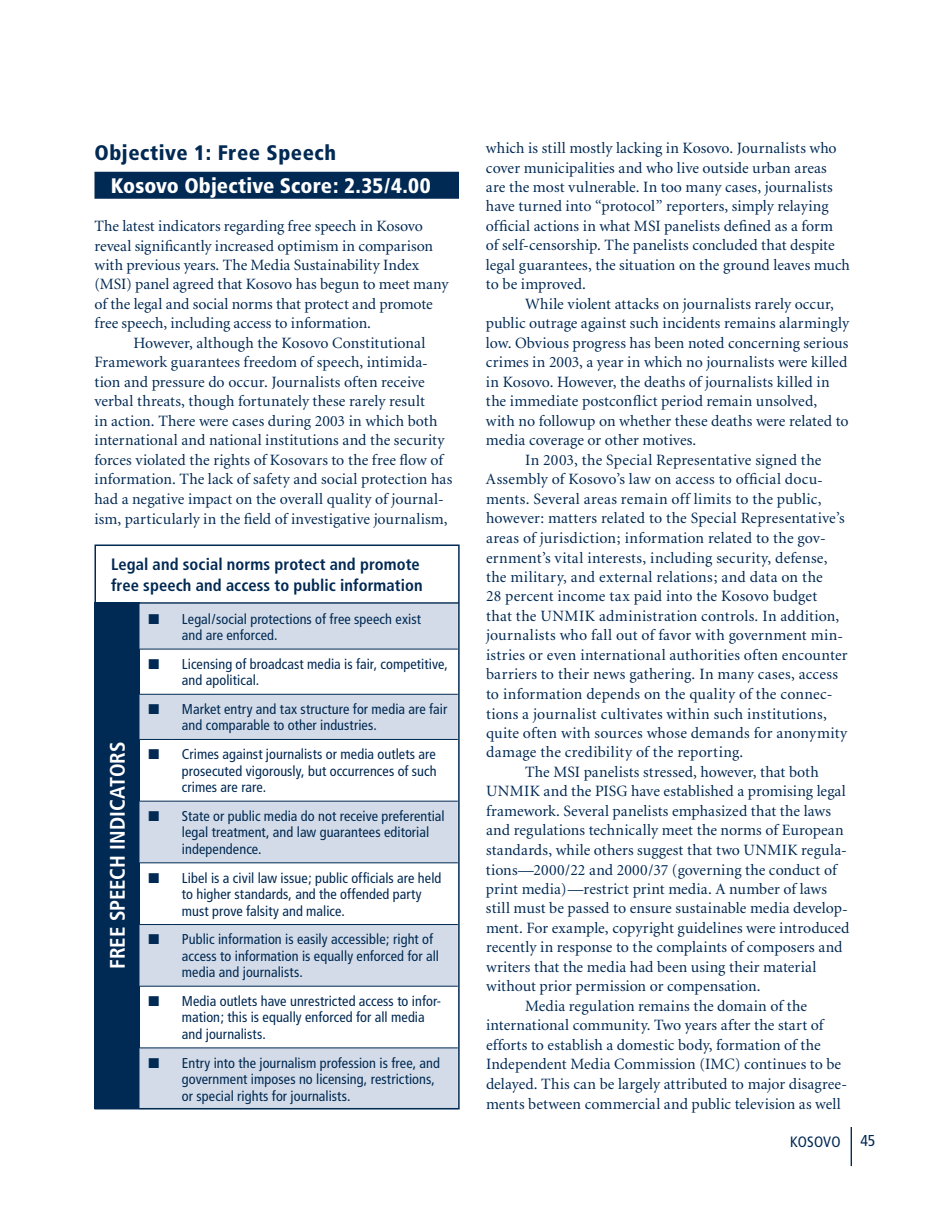
<style>
.page{position:relative;width:945px;height:1215px;background:#fff}
.page>*{position:absolute;margin:0;border:0;box-sizing:border-box;transform-origin:0 0}
.t1{font:900 condensed 21px "Frutiger";letter-spacing:.005em;color:#fff}
.t2{font:900 condensed 21px "Frutiger";letter-spacing:.025em;color:#002953}
.t3{font:700 condensed 21px "Frutiger";color:#fff}
.t4{font:700 condensed 16.5px/21px "Frutiger";letter-spacing:.005em;color:#002953}
.t5{font:15.75px/19.5px "Minion";letter-spacing:.005em;color:#002953}
.t6{font:condensed 15.75px "Frutiger";color:#002953}
.t7{font:condensed 15px "Frutiger";letter-spacing:.005em;color:#002953}
.t8{font:condensed 14.25px/16.5px "Frutiger";letter-spacing:.005em;color:#002953}
</style>
<div class="page">
<div style="left:94px;top:172px;width:365px;height:27px;background:#002953"></div>
<hr style="left:851px;top:1127px;width:1px;height:39px;background:#002953">
<div style="left:95px;top:602px;width:45px;height:506px;background:#002953"></div>
<hr style="left:96px;top:602px;width:363px;height:2px;background:#002953">
<svg style="left:140px;top:604px;width:318px;height:506px;fill:#d2dbe7"></svg>
<hr style="left:140px;top:649px;width:33px;height:1px;background:#002953">
<hr style="left:173px;top:649px;width:285px;height:1px;background:#002953">
<hr style="left:140px;top:694px;width:33px;height:1px;background:#002953">
<hr style="left:173px;top:694px;width:285px;height:1px;background:#002953">
<hr style="left:140px;top:739px;width:33px;height:1px;background:#002953">
<hr style="left:173px;top:739px;width:285px;height:1px;background:#002953">
<hr style="left:140px;top:801px;width:33px;height:1px;background:#002953">
<hr style="left:173px;top:801px;width:285px;height:1px;background:#002953">
<hr style="left:140px;top:862px;width:33px;height:1px;background:#002953">
<hr style="left:173px;top:862px;width:285px;height:1px;background:#002953">
<hr style="left:140px;top:924px;width:33px;height:1px;background:#002953">
<hr style="left:173px;top:924px;width:285px;height:1px;background:#002953">
<hr style="left:140px;top:986px;width:33px;height:1px;background:#002953">
<hr style="left:173px;top:986px;width:285px;height:1px;background:#002953">
<hr style="left:140px;top:1048px;width:33px;height:1px;background:#002953">
<hr style="left:173px;top:1048px;width:285px;height:1px;background:#002953">
<div style="left:95px;top:545px;width:365px;height:564px;border:2px solid #002953"></div>
<h1 class="t2" style="left:94px;top:140px;width:243px">Objective 1: Free Speech</h1>
<h1 class="t1" style="left:111px;top:173px;width:321px">Kosovo Objective Score: 2.35/4.00</h1>
<p class="t5" style="left:94px;top:217px;width:356px">The latest indicators regarding free speech in Kosovo reveal significantly increased optimism in comparison with previous years. The Media Sustainability Index (MSI) panel agreed that Kosovo has begun to meet many of the legal and social norms that protect and promote free speech, including access to information.</p>
<p class="t5" style="left:94px;top:334px;width:359px;text-indent:39px">However, although the Kosovo Constitutional Framework guarantees freedom of speech, intimida&shy;tion and pressure do occur. Journalists often receive verbal threats, though fortunately these rarely result<br>in action. There were cases during 2003 in which both international and national institutions and the security forces violated the rights of Kosovars to the free flow of information. The lack of safety and social protection has had a negative impact on the overall quality of journal&shy;ism, particularly in the field of investigative journalism,</p>
<p class="t4" style="left:111px;top:554px;width:313px">Legal and social norms protect and promote free speech and access to public information</p>
<h1 class="t3" style="left:105px;top:969px;width:229px;rotate:-90deg">FREE SPEECH INDICATORS</h1>
<p class="t8" style="left:182px;top:611px;width:241px;text-indent:-33px">■ Legal/social protections of free speech exist and are enforced.</p>
<p class="t8" style="left:182px;top:656px;width:267px;text-indent:-33px">■ Licensing of broadcast media is fair, competitive, and apolitical.</p>
<p class="t8" style="left:182px;top:701px;width:267px;text-indent:-33px">■ Market entry and tax structure for media are fair and comparable to other industries.</p>
<p class="t8" style="left:182px;top:746px;width:256px;text-align:justify;text-indent:-33px">■ Crimes against journalists or media outlets are prosecuted vigorously, but occurrences of such crimes are rare.</p>
<p class="t8" style="left:182px;top:808px;width:264px;text-indent:-33px">■ State or public media do not receive preferential legal treatment, and law guarantees editorial independence.</p>
<p class="t8" style="left:182px;top:869px;width:261px;text-indent:-33px">■ Libel is a civil law issue; public officials are held to higher standards, and the offended party must prove falsity and malice.</p>
<p class="t8" style="left:182px;top:931px;width:259px;text-indent:-33px">■ Public information is easily accessible; right of access to information is equally enforced for all media and journalists.</p>
<p class="t8" style="left:182px;top:993px;width:261px;text-indent:-33px">■ Media outlets have unrestricted access to infor&shy;mation; this is equally enforced for all media and journalists.</p>
<p class="t8" style="left:182px;top:1054px;width:260px;text-indent:-33px">■ Entry into the journalism profession is free, and government imposes no licensing, restrictions, or special rights for journalists.</p>
<p class="t5" style="left:486px;top:139px;width:366px">which is still mostly lacking in Kosovo. Journalists who cover municipalities and who live outside urban areas are the most vulnerable. In too many cases, journalists have turned into “protocol” reporters, simply relaying official actions in what MSI panelists defined as a form<br>of self-censorship. The panelists concluded that despite legal guarantees, the situation on the ground leaves much to be improved.</p>
<p class="t5" style="left:525px;top:295px;width:310px">While violent attacks on journalists rarely occur,</p>
<p class="t5" style="left:486px;top:314px;width:365px">public outrage against such incidents remains alarmingly</p>
<p class="t5" style="left:486px;top:334px;width:364px">low. Obvious progress has been noted concerning serious</p>
<p class="t5" style="left:486px;top:353px;width:363px">crimes in 2003, a year in which no journalists were killed</p>
<p class="t5" style="left:486px;top:373px;width:345px">in Kosovo. However, the deaths of journalists killed in</p>
<p class="t5" style="left:486px;top:392px;width:333px">the immediate postconflict period remain unsolved,</p>
<p class="t5" style="left:486px;top:412px;width:364px">with no followup on whether these deaths were related to</p>
<p class="t5" style="left:486px;top:431px;width:212px">media coverage or other motives.</p>
<p class="t5" style="left:525px;top:451px;width:298px">In 2003, the Special Representative signed the</p>
<p class="t5" style="left:486px;top:470px;width:339px">Assembly of Kosovo’s law on access to official docu-</p>
<p class="t5" style="left:486px;top:490px;width:337px">ments. Several areas remain off limits to the public,</p>
<p class="t5" style="left:486px;top:509px;width:360px">however: matters related to the Special Representative’s</p>
<p class="t5" style="left:486px;top:529px;width:341px">areas of jurisdiction; information related to the gov-</p>
<p class="t5" style="left:486px;top:548px;width:343px">ernment’s vital interests, including security, defense,</p>
<p class="t5" style="left:486px;top:568px;width:338px">the military, and external relations; and data on the</p>
<p class="t5" style="left:486px;top:587px;width:333px">28 percent income tax paid into the Kosovo budget</p>
<p class="t5" style="left:486px;top:607px;width:355px">that the UNMIK administration controls. In addition,</p>
<p class="t5" style="left:486px;top:626px;width:359px">journalists who fall out of favor with government min-</p>
<p class="t5" style="left:486px;top:646px;width:363px">istries or even international authorities often encounter</p>
<p class="t5" style="left:486px;top:665px;width:354px">barriers to their news gathering. In many cases, access</p>
<p class="t5" style="left:486px;top:685px;width:348px">to information depends on the quality of the connec-</p>
<p class="t5" style="left:486px;top:704px;width:342px">tions a journalist cultivates within such institutions,</p>
<p class="t5" style="left:486px;top:724px;width:363px">quite often with sources whose demands for anonymity</p>
<p class="t5" style="left:486px;top:743px;width:259px">damage the credibility of the reporting.</p>
<p class="t5" style="left:525px;top:763px;width:295px">The MSI panelists stressed, however, that both</p>
<p class="t5" style="left:486px;top:782px;width:361px">UNMIK and the PISG have established a promising legal</p>
<p class="t5" style="left:486px;top:802px;width:346px">framework. Several panelists emphasized that the laws</p>
<p class="t5" style="left:486px;top:821px;width:359px">and regulations technically meet the norms of European</p>
<p class="t5" style="left:486px;top:841px;width:362px">standards, while others suggest that two UNMIK regula-</p>
<p class="t5" style="left:486px;top:860px;width:352px">tions—2000/22 and 2000/37 (governing the conduct of</p>
<p class="t5" style="left:486px;top:880px;width:343px">print media)—restrict print media. A number of laws</p>
<p class="t5" style="left:486px;top:899px;width:364px">still must be passed to ensure sustainable media develop-</p>
<p class="t5" style="left:486px;top:919px;width:365px">ment. For example, copyright guidelines were introduced</p>
<p class="t5" style="left:486px;top:938px;width:358px">recently in response to the complaints of composers and</p>
<p class="t5" style="left:486px;top:958px;width:332px">writers that the media had been using their material</p>
<p class="t5" style="left:486px;top:977px;width:276px">without prior permission or compensation.</p>
<p class="t5" style="left:525px;top:997px;width:283px">Media regulation remains the domain of the</p>
<p class="t5" style="left:486px;top:1016px;width:339px">international community. Two years after the start of</p>
<p class="t5" style="left:486px;top:1036px;width:336px">efforts to establish a domestic body, formation of the</p>
<p class="t5" style="left:486px;top:1055px;width:357px">Independent Media Commission (IMC) continues to be</p>
<p class="t5" style="left:486px;top:1075px;width:363px">delayed. This can be largely attributed to major disagree-</p>
<p class="t5" style="left:486px;top:1094px;width:356px">ments between commercial and public television as well</p>
<p class="t7" style="left:790px;top:1133px;width:52px">KOSOVO</p>
<p class="t6" style="left:860px;top:1131px;width:17px">45</p>
</div>
